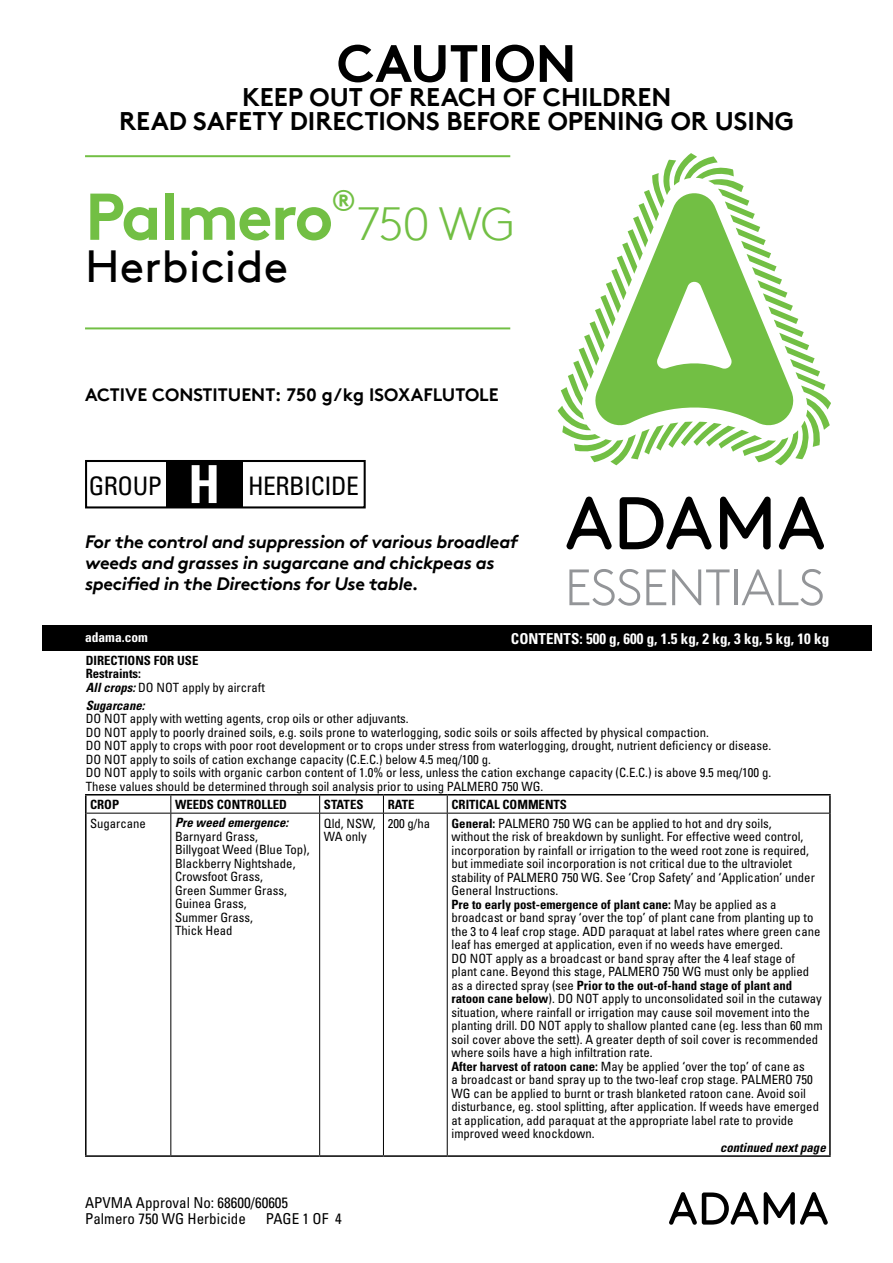
<style>
.page{position:relative;width:893px;height:1263px;background:#fff}
.page>*{position:absolute;margin:0;border:0;box-sizing:border-box;transform-origin:0 0}
.t1{font:700 66px "Brown TT";letter-spacing:-.03em;color:#72bf44}
.t2{font:700 52.5px "Brown TT";color:#000}
.t3{font:300 51px "Brown TT";letter-spacing:-.015em;color:#939598}
.t4{font:300 46.5px "Brown TT";color:#72bf44}
.t5{font:45px "Brown TT";color:#000}
.t6{font:700 25.5px/24px "Brown TT";color:#000;text-align:center}
.t7{font:condensed 25.5px "Univers";letter-spacing:-.02em;color:#000}
.t8{font:italic 700 18px/21px "Brown TT";letter-spacing:-.02em;color:#000}
.t9{font:700 18px "Brown TT";color:#000}
.t10{font:700 condensed 15px "Univers";color:#fff}
.t11{font:condensed 15px/16.5px "Univers";color:#000}
.t12{font:700 condensed 13.5px "Univers";color:#fff}
.t13{font:condensed 12.75px/13.5px "Univers";color:#000}
.t14{font:700 condensed 12.75px/13.5px "Univers";color:#000}
.t15{font:italic 700 condensed 12.75px "Univers";color:#000}
.s1{font-weight:700;font-size:52.5px;color:#fff}
.s2{font-style:italic}
.s3{font-weight:400}
.s4{font-weight:700}
</style>
<div class="page">
<svg style="left:669px;top:1192px;width:89px;height:33px"></svg>
<svg style="left:764px;top:1192px;width:64px;height:33px"></svg>
<svg style="left:85px;top:795px;width:2px;height:18px"></svg>
<svg style="left:829px;top:795px;width:2px;height:18px"></svg>
<hr style="left:85px;top:813px;width:2px;height:342px;background:#000">
<hr style="left:829px;top:813px;width:2px;height:342px;background:#000">
<svg style="left:170px;top:795px;width:1px;height:18px"></svg>
<svg style="left:319px;top:795px;width:1px;height:18px"></svg>
<svg style="left:383px;top:795px;width:1px;height:18px"></svg>
<svg style="left:447px;top:795px;width:1px;height:18px"></svg>
<hr style="left:87px;top:813px;width:84px;height:1px;background:#000">
<hr style="left:171px;top:813px;width:149px;height:1px;background:#000">
<hr style="left:170px;top:813px;width:1px;height:342px;background:#000">
<hr style="left:320px;top:813px;width:63px;height:1px;background:#000">
<hr style="left:319px;top:813px;width:1px;height:342px;background:#000">
<hr style="left:383px;top:813px;width:64px;height:1px;background:#000">
<hr style="left:383px;top:813px;width:1px;height:342px;background:#000">
<hr style="left:447px;top:813px;width:382px;height:1px;background:#000">
<hr style="left:447px;top:813px;width:1px;height:342px;background:#000">
<hr style="left:85px;top:794px;width:86px;height:1px;background:#000">
<hr style="left:171px;top:794px;width:149px;height:1px;background:#000">
<hr style="left:320px;top:794px;width:63px;height:1px;background:#000">
<hr style="left:383px;top:794px;width:64px;height:1px;background:#000">
<hr style="left:447px;top:794px;width:384px;height:1px;background:#000">
<hr style="left:85px;top:1155px;width:86px;height:2px;background:#000">
<hr style="left:171px;top:1155px;width:149px;height:2px;background:#000">
<hr style="left:320px;top:1155px;width:63px;height:2px;background:#000">
<hr style="left:383px;top:1155px;width:64px;height:2px;background:#000">
<hr style="left:447px;top:1155px;width:384px;height:2px;background:#000">
<div style="left:43px;top:625px;width:829px;height:26px;background:#000"></div>
<div style="left:85px;top:460px;width:281px;height:48px;border:2px solid #000"></div>
<div style="left:166px;top:461px;width:76px;height:46px;background:#000"></div>
<hr style="left:85px;top:155px;width:425px;height:2px;background:#72bf44">
<hr style="left:85px;top:327px;width:425px;height:2px;background:#72bf44">
<svg style="left:558px;top:153px;width:273px;height:312px"></svg>
<svg style="left:566px;top:497px;width:46px;height:52px"></svg>
<svg style="left:620px;top:497px;width:91px;height:52px"></svg>
<svg style="left:779px;top:497px;width:45px;height:52px"></svg>
<svg style="left:720px;top:497px;width:51px;height:52px"></svg>
<h2 class="t2" style="left:337px;top:31px;width:241px">CAUTION</h2>
<h3 class="t6" style="left:119px;top:85px;width:676px">KEEP OUT OF REACH OF CHILDREN<br>READ SAFETY DIRECTIONS BEFORE OPENING OR USING</h3>
<h1 class="t1" style="left:85px;top:176px;width:273px">Palmero<sup>®</sup></h1>
<h3 class="t4" style="left:356px;top:197px;width:160px">750 WG</h3>
<h3 class="t5" style="left:85px;top:240px;width:205px">Herbicide</h3>
<h3 class="t9" style="left:85px;top:384px;width:415px">ACTIVE CONSTITUENT: 750 g/kg ISOXAFLUTOLE</h3>
<h3 class="t7" style="left:89px;top:470px;width:271px">GROUP <span class="s1">H</span> HERBICIDE</h3>
<h3 class="t8" style="left:85px;top:531px;width:435px">For the control and suppression of various broadleaf weeds and grasses in sugarcane and chickpeas as specified in the Directions for Use table.</h3>
<p class="t12" style="left:85px;top:628px;width:64px">adama.com</p>
<p class="t10" style="left:511px;top:629px;width:320px">CONTENTS: 500 g, 600 g, 1.5 kg 2 kg 3 kg, 5 kg 1 kg</p>
<h3 class="t3" style="left:565px;top:559px;width:262px">ESSENTIALS</h3>
<p class="t10" style="left:581px;top:629px;width:250px">CONTENTS: 1 L, 5 L, 10 L, 20 L, 110 L, 200 L</p>
<p class="t14" style="left:86px;top:653px;width:181px">DIRECTIONS FOR USE<br>Restraints:<br><span class="s2">All crops:</span> <span class="s3">DO NOT apply by aircraft</span></p>
<p class="t15" style="left:86px;top:697px;width:60px">Sugarcane:</p>
<p class="t13" style="left:86px;top:711px;width:687px">DO NOT apply with wetting agents, crop oils or other adjuvants.<br>DO NOT apply to poorly drained soils, e.g. soils prone to waterlogging, sodic soils or soils affected by physical compaction.<br>DO NOT apply to crops with poor root development or to crops under stress from waterlogging, drought, nutrient deficiency or disease.<br>DO NOT apply to soils of cation exchange capacity (C.E.C.) below 4.5 meq/100 g.<br>DO NOT apply to soils with organic carbon content of 1.0% or less, unless the cation exchange capacity (C.E.C.) is above 9.5 meq/100 g.<br>These values should be determined through soil analysis prior to using Palmero 750 WG.</p>
<p class="t14" style="left:90px;top:797px;width:31px">CROP</p>
<p class="t14" style="left:175px;top:797px;width:113px">WEEDS CONTROLLED</p>
<p class="t14" style="left:324px;top:797px;width:41px">STATES</p>
<p class="t14" style="left:388px;top:797px;width:28px">RATE</p>
<p class="t14" style="left:451px;top:797px;width:117px">CRITICAL COMMENTS</p>
<p class="t13" style="left:90px;top:816px;width:57px">Sugarcane</p>
<p class="t15" style="left:175px;top:815px;width:115px">Pre weed emergence:</p>
<p class="t13" style="left:175px;top:829px;width:136px">Barnyard Grass,<br>Billygoat Weed (Blue Top),<br>Blackberry Nightshade,<br>Crowsfoot Grass,<br>Green Summer Grass,<br>Guinea Grass,<br>Summer Grass,<br>Thick Head</p>
<p class="t13" style="left:324px;top:816px;width:53px">Qld, NSW,<br>WA only</p>
<p class="t13" style="left:388px;top:816px;width:44px">200 g/ha</p>
<p class="t13" style="left:451px;top:816px;width:373px"><span class="s4">General:</span> Palmero 750 WG can be applied to hot and dry soils,<br>without the risk of breakdown by sunlight. For effective weed control, incorporation by rainfall or irrigation to the weed root zone is required, but immediate soil incorporation is not critical due to the ultraviolet stability of Palmero 750 WG. See ‘Crop Safety’ and ‘Application’ under General Instructions.<br><span class="s4">Pre to early post-emergence of plant cane:</span> May be applied as a broadcast or band spray ‘over the top’ of plant cane from planting up to the 3 to 4 leaf crop stage. ADD paraquat at label rates where green cane leaf has emerged at application, even if no weeds have emerged.<br>DO NOT apply as a broadcast or band spray after the 4 leaf stage of plant cane. Beyond this stage, Palmero 750 WG must only be applied as a directed spray (see <span class="s4">Prior to the out-of-hand stage of plant and ratoon cane below</span>). DO NOT apply to unconsolidated soil in the cutaway situation, where rainfall or irrigation may cause soil movement into the planting drill. DO NOT apply to shallow planted cane (eg. less than 60 mm soil cover above the sett). A greater depth of soil cover is recommended where soils have a high infiltration rate.<br><span class="s4">After harvest of ratoon cane:</span> May be applied ‘over the top’ of cane as<br>a broadcast or band spray up to the two-leaf crop stage. Palmero 750<br>WG can be applied to burnt or trash blanketed ratoon cane. Avoid soil disturbance, eg. stool splitting, after application. If weeds have emerged at application, add paraquat at the appropriate label rate to provide improved weed knockdown.</p>
<p class="t15" style="left:720px;top:1139px;width:107px">continued next page</p>
<p class="t11" style="left:85px;top:1193px;width:205px">APVMA Approval No: 68600/60605<br>Palmero 750 WG Herbicide</p>
<p class="t11" style="left:266px;top:1210px;width:77px">PAGE 1 OF 4</p>
</div>
